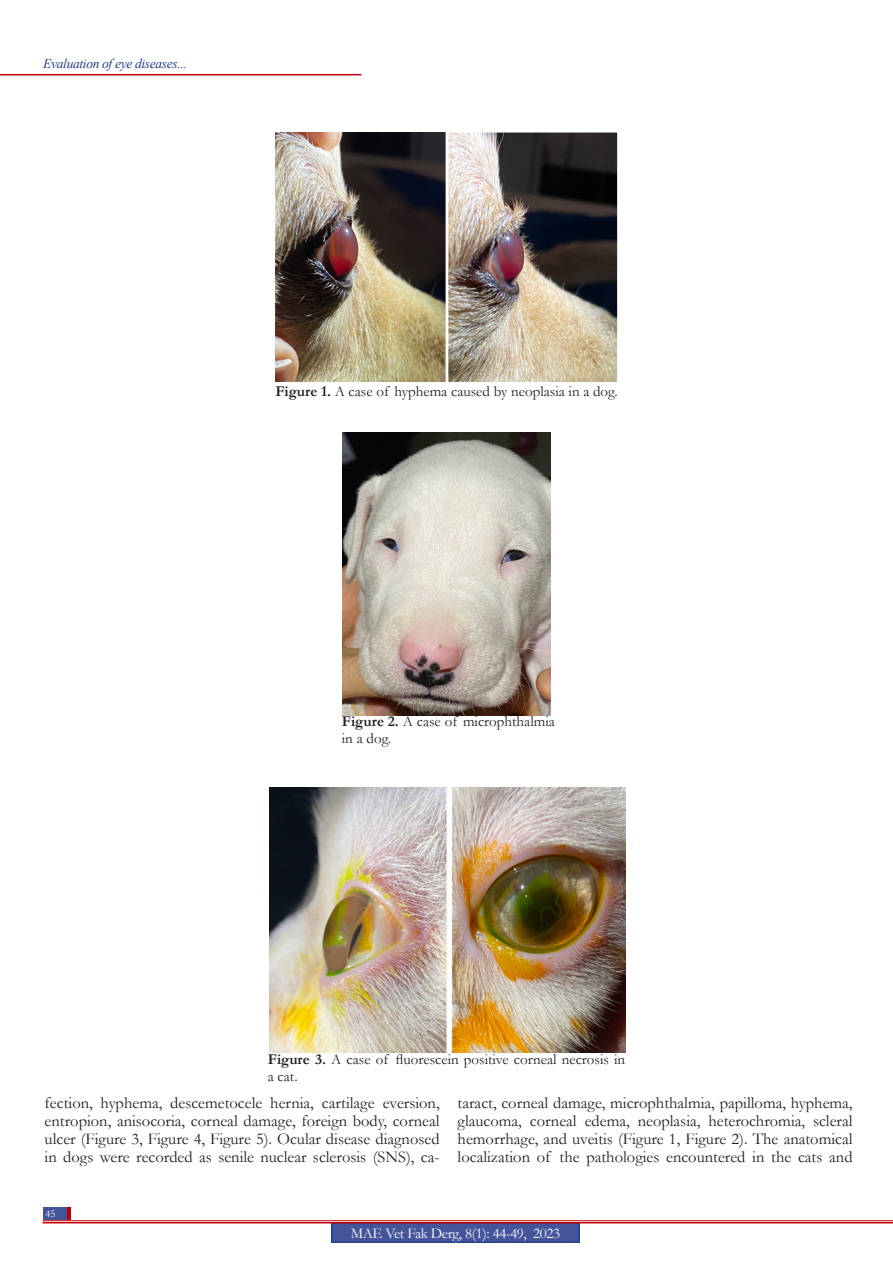
<style>
.page{position:relative;width:893px;height:1263px;background:#fff}
.page>*{position:absolute;margin:0;border:0;box-sizing:border-box;transform-origin:0 0}
.Normal__Web{font:16.5px/18px "Garamond";color:#231f20;text-align:justify}
.Table_Paragraph{font:15px/16.5px "Garamond";color:#231f20}
.t1{font:15px "Garamond";letter-spacing:-.025em;color:#fff}
.t2{font:italic 13.5px "Times New Roman";letter-spacing:-.025em;color:#253f8e}
.t3{font:10.5px "Garamond";color:#fff}
.s1{font-weight:700}
</style>
<div class="page">
<hr style="left:0;top:74px;width:361px;height:1px;background:#c00000">
<div style="left:332px;top:1223px;width:247px;height:19px;background:#43549a"></div>
<div style="left:331px;top:1222px;width:249px;height:21px;border:2px solid #253f8e"></div>
<hr style="left:43px;top:1220px;width:850px;height:1px;background:#c00000">
<hr style="left:43px;top:1222px;width:850px;height:1px;background:#c00000">
<div style="left:43px;top:1207px;width:25px;height:12px;background:#43549a"></div>
<hr style="left:67px;top:1207px;width:4px;height:12px;background:#c00000">
<img style="left:275px;top:133px;width:343px;height:249px">
<img style="left:342px;top:432px;width:209px;height:283px">
<img style="left:269px;top:787px;width:356px;height:266px">
<p class="t2" style="left:43px;top:54px;width:145px">Evaluation of eye diseases...</p>
<p class="Table_Paragraph" style="left:275px;top:382px;width:344px"><span class="s1">Figure 1.</span> A case of hyphema caused by neoplasia in a dog.</p>
<p class="Table_Paragraph" style="left:342px;top:713px;width:215px"><span class="s1">Figure 2.</span> A case of microphthalmia in a dog.</p>
<p class="Table_Paragraph" style="left:268px;top:1051px;width:359px"><span class="s1">Figure 3.</span> A case of fluorescein positive corneal necrosis in a cat.</p>
<p class="Normal__Web" style="left:45px;top:1094px;width:396px">fection, hyphema, descemetocele hernia, cartilage eversion, entropion, anisocoria, corneal damage, foreign body, corneal ulcer (Figure 3, Figure 4, Figure 5). Ocular disease diagnosed in dogs were recorded as senile nuclear sclerosis (SNS), ca-</p>
<p class="Normal__Web" style="left:458px;top:1094px;width:396px">taract, corneal damage, microphthalmia, papilloma, hyphema, glaucoma, corneal edema, neoplasia, heterochromia, scleral hemorrhage, and uveitis (Figure 1, Figure 2). The anatomical localization of the pathologies encountered in the cats and</p>
<p class="t3" style="left:45px;top:1206px;width:11px">45</p>
<p class="t1" style="left:351px;top:1223px;width:211px">MAE Vet Fak Derg, 8(1): 44-49, 2023</p>
</div>
